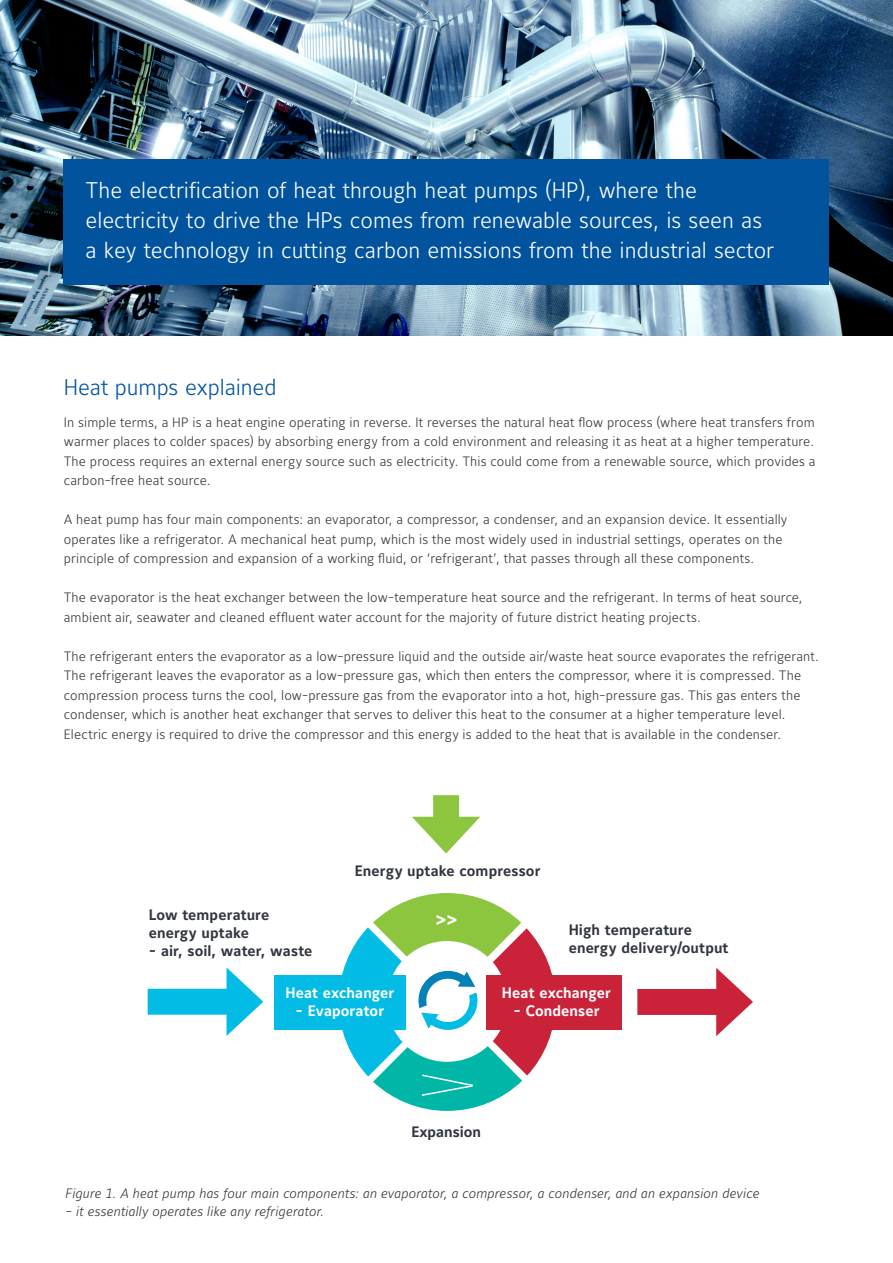
<style>
.page{position:relative;width:893px;height:1263px;background:#fff}
.page>*{position:absolute;margin:0;border:0;box-sizing:border-box;transform-origin:0 0}
.t1{font:300 22.5px/30px "Maurea Jci Lf ML";color:#fff}
.t2{font:300 22.5px "Maurea Jci Lf ML";letter-spacing:-.005em;color:#01539e}
.Bullets{font:700 21px "Maurea Jci Lf ML";color:#fff}
.Bullets-2{font:700 15px/18px "Maurea Jci Lf ML";letter-spacing:.005em;color:#323640}
.Bullets-3{font:700 15px "Maurea Jci Lf ML";letter-spacing:.005em;color:#fff}
.t3{font:300 13.5px/19.5px "Maurea Jci Lf ML";letter-spacing:.01em;color:#363536}
.Bullets-4{font:italic 300 13.5px "Maurea Jci Tf ML";letter-spacing:.01em;color:#363536}
</style>
<div class="page">
<img style="left:0;top:0;width:893px;height:336px">
<div style="left:64px;top:159px;width:765px;height:126px;background:#01539e"></div>
<div style="left:637px;top:989px;width:92px;height:26px;background:#ca2339"></div>
<svg style="left:716px;top:968px;width:37px;height:68px"></svg>
<div style="left:433px;top:795px;width:26px;height:35px;background:#8bc63e"></div>
<svg style="left:412px;top:817px;width:68px;height:36px"></svg>
<div style="left:275px;top:974px;width:131px;height:55px;background:#02bce5"></div>
<div style="left:487px;top:974px;width:135px;height:55px;background:#ca2339"></div>
<div style="left:148px;top:989px;width:92px;height:26px;background:#02bce5"></div>
<svg style="left:227px;top:968px;width:36px;height:68px"></svg>
<svg style="left:339px;top:893px;width:217px;height:218px"></svg>
<p class="t1" style="left:86px;top:175px;width:690px">The electrification of heat through heat pumps (HP), where the electricity to drive the HPs comes from renewable sources, is seen as a key technology in cutting carbon emissions from the industrial sector</p>
<p class="t2" style="left:64px;top:373px;width:214px">Heat pumps explained</p>
<p class="t3" style="left:64px;top:412px;width:753px">In simple terms, a HP is a heat engine operating in reverse. It reverses the natural heat flow process (where heat transfers from warmer places to colder spaces) by absorbing energy from a cold environment and releasing it as heat at a higher temperature.<br>The process requires an external energy source such as electricity. This could come from a renewable source, which provides a carbon-free heat source.</p>
<p class="t3" style="left:64px;top:510px;width:725px">A heat pump has four main components: an evaporator, a compressor, a condenser, and an expansion device. It essentially operates like a refrigerator. A mechanical heat pump, which is the most widely used in industrial settings, operates on the principle of compression and expansion of a working fluid, or ‘refrigerant’, that passes through all these components.</p>
<p class="t3" style="left:64px;top:588px;width:740px">The evaporator is the heat exchanger between the low-temperature heat source and the refrigerant. In terms of heat source, ambient air, seawater and cleaned effluent water account for the majority of future district heating projects.</p>
<p class="t3" style="left:64px;top:646px;width:756px">The refrigerant enters the evaporator as a low-pressure liquid and the outside air/waste heat source evaporates the refrigerant.<br>The refrigerant leaves the evaporator as a low-pressure gas, which then enters the compressor, where it is compressed. The compression process turns the cool, low-pressure gas from the evaporator into a hot, high-pressure gas. This gas enters the condenser, which is another heat exchanger that serves to deliver this heat to the consumer at a higher temperature level.<br>Electric energy is required to drive the compressor and this energy is added to the heat that is available in the condenser.</p>
<p class="Bullets-2" style="left:149px;top:906px;width:122px">Low temperature energy uptake</p>
<p class="Bullets-2" style="left:149px;top:942px;width:165px">- air, soil, water, waste</p>
<p class="Bullets-2" style="left:355px;top:862px;width:187px">Energy uptake compressor</p>
<p class="Bullets" style="left:435px;top:907px;width:25px">&gt;&gt;</p>
<p class="Bullets-2" style="left:569px;top:921px;width:161px">High temperature energy delivery/output</p>
<p class="Bullets-3" style="left:285px;top:984px;width:111px">Heat exchanger</p>
<p class="Bullets-3" style="left:296px;top:1002px;width:90px">- Evaporator</p>
<p class="Bullets-3" style="left:502px;top:984px;width:111px">Heat exchanger</p>
<p class="Bullets-3" style="left:513px;top:1002px;width:88px">- Condenser</p>
<p class="Bullets-2" style="left:411px;top:1123px;width:71px">Expansion</p>
<p class="Bullets-4" style="left:65px;top:1185px;width:696px">Figure 1. A heat pump has four main components: an evaporator, a compressor, a condenser, and an expansion device</p>
<p class="Bullets-4" style="left:65px;top:1203px;width:260px">- it essentially operates like any refrigerator.</p>
</div>
